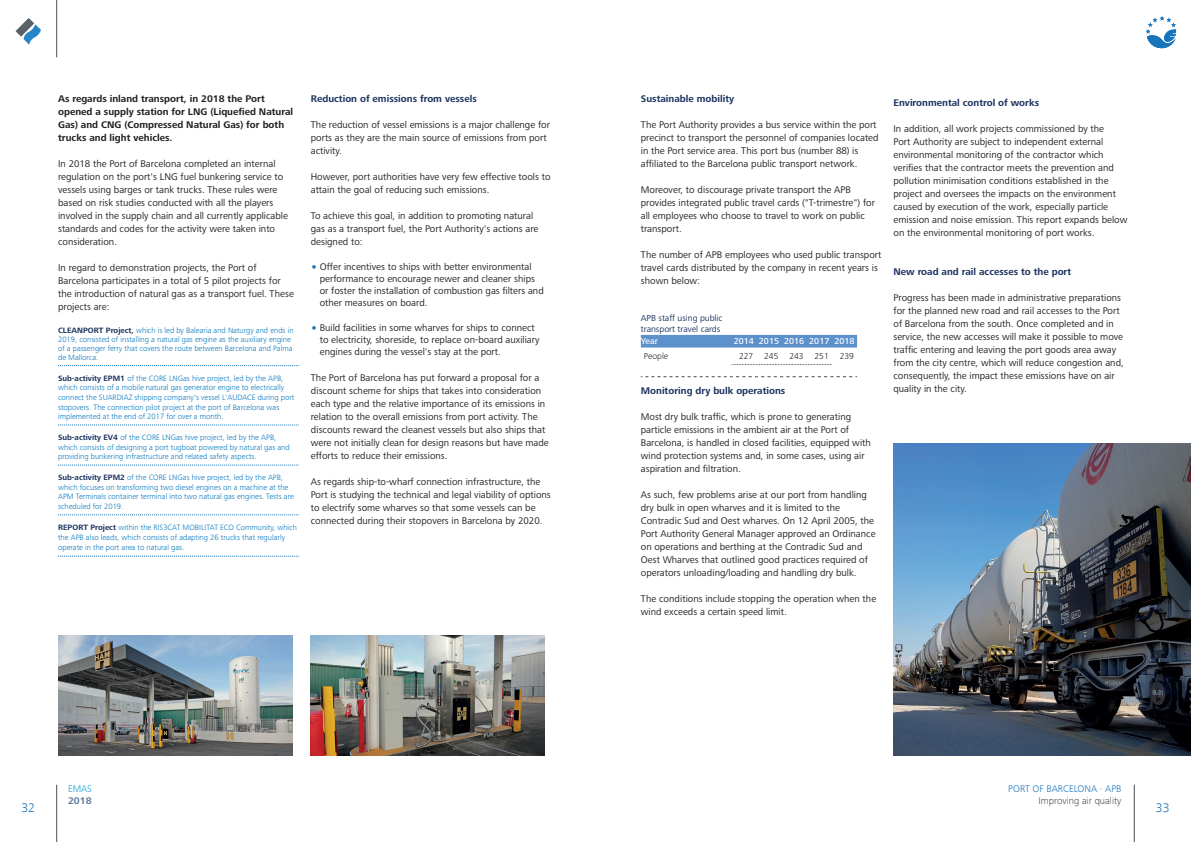
<style>
.page{position:relative;width:1191px;height:842px;background:#fff}
.page>*{position:absolute;margin:0;border:0;box-sizing:border-box;transform-origin:0 0}
.t1{font:300 13px "Frutiger Next LT";color:#1774bb}
.t2{font:10px/13px "Frutiger Next Pro";color:#231f20}
.t3{font:700 10px/13px "Frutiger Next Pro";color:#231f20}
.t4{font:700 10px "Frutiger Next Pro";color:#1c3360}
.t5{font:300 10px "Frutiger Next Pro";color:#1774bb}
.t6{font:300 10px "Frutiger Next Pro";color:#454e53}
.t7{font:300 10px "Frutiger Next Pro";color:#0f9fda}
.t8{font:700 10px "Frutiger Next Pro";color:#5f799d}
.t9{font:9px/10.8px "Frutiger Next Pro";color:#1c3360}
.t10{font:500 9px "Frutiger Next Pro";color:#fff}
.t11{font:300 9px "Frutiger Next Pro";color:#231f20}
.t12{font:300 8px/9.6px "Frutiger Next Pro";color:#0074bc}
.s1{font-weight:700;color:#1c3360}
.s2{font-weight:900;color:#1774bb}
</style>
<div class="page">
<hr style="left:1134px;top:785px;width:1px;height:57px;background:#454e53">
<svg style="left:1145px;top:16px;width:31px;height:32px"></svg>
<hr style="left:57px;top:785px;width:1px;height:57px;background:#454e53">
<hr style="left:57px;top:0;width:1px;height:57px;background:#454e53">
<svg style="left:16px;top:18px;width:25px;height:27px"></svg>
<svg style="left:641px;top:335px;width:216px;height:13px;background:#6294cd"></svg>
<svg style="left:731px;top:364px;width:101px;height:1px"></svg>
<svg style="left:641px;top:376px;width:216px;height:1px"></svg>
<svg style="left:58px;top:365px;width:241px;height:1px"></svg>
<svg style="left:58px;top:425px;width:241px;height:1px"></svg>
<svg style="left:58px;top:465px;width:241px;height:1px"></svg>
<svg style="left:58px;top:515px;width:241px;height:1px"></svg>
<svg style="left:58px;top:556px;width:241px;height:1px"></svg>
<img style="left:311px;top:635px;width:234px;height:120px">
<img style="left:58px;top:635px;width:234px;height:120px">
<img style="left:893px;top:444px;width:298px;height:311px">
<p class="t3" style="left:58px;top:92px;width:236px">As regards inland transport, in 2018 the Port opened a supply station for LNG (Liquefied Natural Gas) and CNG (Compressed Natural Gas) for both trucks and light vehicles.</p>
<p class="t2" style="left:58px;top:157px;width:231px">In 2018 the Port of Barcelona completed an internal regulation on the port's LNG fuel bunkering service to vessels using barges or tank trucks. These rules were based on risk studies conducted with all the players involved in the supply chain and all currently applicable standards and codes for the activity were taken into consideration.</p>
<p class="t2" style="left:58px;top:261px;width:237px">In regard to demonstration projects, the Port of Barcelona participates in a total of 5 pilot projects for the introduction of natural gas as a transport fuel. These projects are:</p>
<p class="t12" style="left:58px;top:326px;width:237px;line-height:9px"><span class="s1">CLEANPORT Project,</span> which is led by Balearia and Naturgy and ends in 2019, consisted of installing a natural gas engine as the auxiliary engine of a passenger ferry that covers the route between Barcelona and Palma de Mallorca.</p>
<p class="t12" style="left:58px;top:373px;width:238px"><span class="s1">Sub-activity EPM1</span> of the CORE LNGas hive project, led by the APB, which consists of a mobile natural gas generator engine to electrically connect the SUARDIAZ shipping company's vessel L'AUDACE during port stopovers. The connection pilot project at the port of Barcelona was implemented at the end of 2017 for over a month.</p>
<p class="t12" style="left:58px;top:433px;width:233px"><span class="s1">Sub-activity EV4</span> of the CORE LNGas hive project, led by the APB, which consists of designing a port tugboat powered by natural gas and providing bunkering infrastructure and related safety aspects.</p>
<p class="t12" style="left:58px;top:473px;width:237px"><span class="s1">Sub-activity EPM2</span> of the CORE LNGas hive project, led by the APB, which focuses on transforming two diesel engines on a machine at the APM Terminals container terminal into two natural gas engines. Tests are scheduled for 2019.</p>
<p class="t12" style="left:58px;top:522px;width:240px"><span class="s1">REPORT Project</span> within the RIS3CAT MOBILITAT ECO Community, which the APB also leads, which consists of adapting 26 trucks that regularly</p>
<p class="t12" style="left:58px;top:543px;width:128px">operate in the port area to natural gas.</p>
<p class="t4" style="left:311px;top:93px;width:167px">Reduction of emissions from vessels</p>
<p class="t2" style="left:311px;top:118px;width:241px">The reduction of vessel emissions is a major challenge for ports as they are the main source of emissions from port activity.</p>
<p class="t2" style="left:311px;top:170px;width:241px">However, port authorities have very few effective tools to attain the goal of reducing such emissions.</p>
<p class="t2" style="left:311px;top:209px;width:229px">To achieve this goal, in addition to promoting natural gas as a transport fuel, the Port Authority's actions are designed to:</p>
<p class="t2" style="left:320px;top:261px;width:225px;line-height:12px;text-indent:-9px"><span class="s2">•</span> Offer incentives to ships with better environmental performance to encourage newer and cleaner ships or foster the installation of combustion gas filters and other measures on board.</p>
<p class="t2" style="left:320px;top:322px;width:221px;line-height:12px;text-indent:-9px"><span class="s2">•</span> Build facilities in some wharves for ships to connect to electricity, shoreside, to replace on-board auxiliary engines during the vessel's stay at the port.</p>
<p class="t2" style="left:311px;top:371px;width:239px">The Port of Barcelona has put forward a proposal for a discount scheme for ships that takes into consideration each type and the relative importance of its emissions in relation to the overall emissions from port activity. The discounts reward the cleanest vessels but also ships that were not initially clean for design reasons but have made efforts to reduce their emissions.</p>
<p class="t2" style="left:311px;top:475px;width:241px">As regards ship-to-wharf connection infrastructure, the Port is studying the technical and legal viability of options to electrify some wharves so that some vessels can be connected during their stopovers in Barcelona by 2020.</p>
<p class="t4" style="left:641px;top:93px;width:95px">Sustainable mobility</p>
<p class="t2" style="left:641px;top:118px;width:239px">The Port Authority provides a bus service within the port precinct to transport the personnel of companies located in the Port service area. This port bus (number 88) is affiliated to the Barcelona public transport network.</p>
<p class="t2" style="left:641px;top:183px;width:236px">Moreover, to discourage private transport the APB provides integrated public travel cards ("T-trimestre") for all employees who choose to travel to work on public transport.</p>
<p class="t2" style="left:641px;top:248px;width:242px">The number of APB employees who used public transport travel cards distributed by the company in recent years is shown below:</p>
<p class="t9" style="left:641px;top:313px;width:83px">APB staff using public transport travel cards</p>
<p class="t10" style="left:641px;top:336px;width:19px">Year</p>
<p class="t10" style="left:733px;top:336px;width:122px">2014 2015 2016 2017 2018</p>
<p class="t11" style="left:644px;top:351px;width:26px">People</p>
<p class="t11" style="left:739px;top:351px;width:116px">227 245 243 251 239</p>
<p class="t4" style="left:641px;top:384px;width:146px">Monitoring dry bulk operations</p>
<p class="t2" style="left:641px;top:410px;width:231px">Most dry bulk traffic, which is prone to generating particle emissions in the ambient air at the Port of Barcelona, is handled in closed facilities, equipped with wind protection systems and, in some cases, using air aspiration and filtration.</p>
<p class="t2" style="left:641px;top:488px;width:236px">As such, few problems arise at our port from handling dry bulk in open wharves and it is limited to the Contradic Sud and Oest wharves. On 12 April 2005, the Port Authority General Manager approved an Ordinance on operations and berthing at the Contradic Sud and Oest Wharves that outlined good practices required of operators unloading/loading and handling dry bulk.</p>
<p class="t2" style="left:641px;top:592px;width:237px">The conditions include stopping the operation when the wind exceeds a certain speed limit.</p>
<p class="t4" style="left:893px;top:97px;width:147px">Environmental control of works</p>
<p class="t2" style="left:893px;top:122px;width:235px">In addition, all work projects commissioned by the<br>Port Authority are subject to independent external environmental monitoring of the contractor which verifies that the contractor meets the prevention and pollution minimisation conditions established in the project and oversees the impacts on the environment caused by execution of the work, especially particle emission and noise emission. This report expands below on the environmental monitoring of port works.</p>
<p class="t4" style="left:893px;top:266px;width:179px">New road and rail accesses to the port</p>
<p class="t2" style="left:893px;top:291px;width:232px">Progress has been made in administrative preparations for the planned new road and rail accesses to the Port of Barcelona from the south. Once completed and in service, the new accesses will make it possible to move traffic entering and leaving the port goods area away from the city centre, which will reduce congestion and, consequently, the impact these emissions have on air quality in the city.</p>
<p class="t7" style="left:68px;top:783px;width:25px">EMAS</p>
<p class="t8" style="left:68px;top:795px;width:25px">2018</p>
<p class="t5" style="left:1008px;top:783px;width:115px">PORT OF BARCELONA · APB</p>
<p class="t6" style="left:1038px;top:795px;width:84px">Improving air quality</p>
<h1 class="t1" style="left:21px;top:800px;width:15px">32</h1>
<h1 class="t1" style="left:1155px;top:800px;width:15px">33</h1>
</div>
